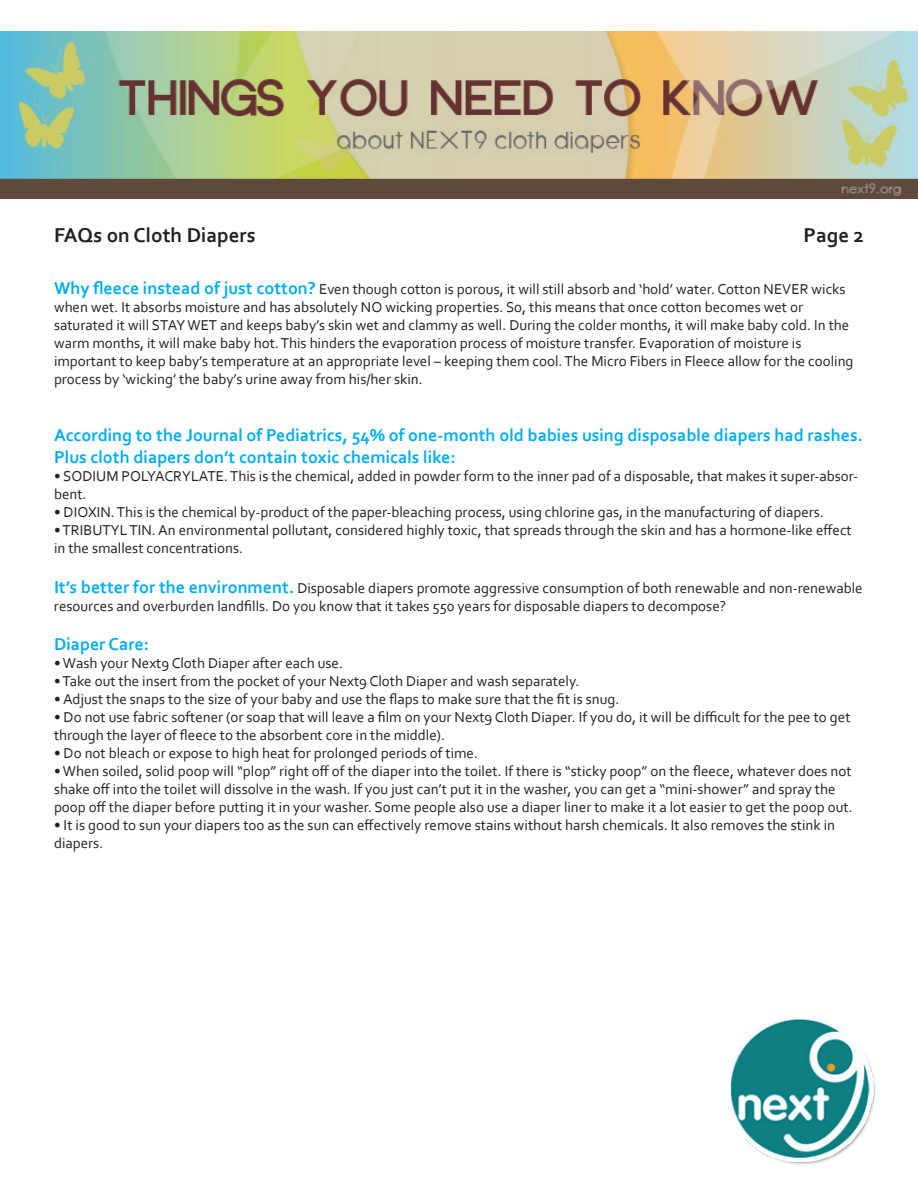
<style>
.page{position:relative;width:918px;height:1188px;background:#fff}
.page>*{position:absolute;margin:0;border:0;box-sizing:border-box;transform-origin:0 0}
.t1{font:700 21px "Corbel";color:#231f20}
.t2{font:700 18px/21.6px "Corbel";color:#00aeef}
.t3{font:15px/18px "Corbel";color:#231f20}
.s1{font-weight:700;font-size:18px;color:#00aeef}
</style>
<div class="page">
<img style="left:0;top:32px;width:918px;height:167px">
<img style="left:730px;top:1019px;width:145px;height:146px">
<h1 class="t1" style="left:54px;top:222px;width:203px">FAQs on Cloth Diapers</h1>
<h1 class="t1" style="left:803px;top:222px;width:62px">Page 2</h1>
<p class="t3" style="left:54px;top:280px;width:801px"><span class="s1">Why fleece instead of just cotton?</span> Even though cotton is porous, it will still absorb and ‘hold’ water. Cotton NEVER wicks when wet. It absorbs moisture and has absolutely NO wicking properties. So, this means that once cotton becomes wet or saturated it will STAY WET and keeps baby’s skin wet and clammy as well. During the colder months, it will make baby cold. In the warm months, it will make baby hot. This hinders the evaporation process of moisture transfer. Evaporation of moisture is important to keep baby’s temperature at an appropriate level – keeping them cool. The Micro Fibers in Fleece allow for the cooling process by ‘wicking’ the baby’s urine away from his/her skin.</p>
<p class="t2" style="left:54px;top:424px;width:811px">According to the Journal of Pediatrics, 54% of one-month old babies using disposable diapers had rashes.<br>Plus cloth diapers don’t contain toxic chemicals like:</p>
<p class="t3" style="left:54px;top:467px;width:806px">• SODIUM POLYACRYLATE. This is the chemical, added in powder form to the inner pad of a disposable, that makes it super-absor&shy;bent.</p>
<p class="t3" style="left:54px;top:503px;width:771px">• DIOXIN. This is the chemical by-product of the paper-bleaching process, using chlorine gas, in the manufacturing of diapers.</p>
<p class="t3" style="left:54px;top:521px;width:799px">• TRIBUTYL TIN. An environmental pollutant, considered highly toxic, that spreads through the skin and has a hormone-like effect in the smallest concentrations.</p>
<p class="t3" style="left:54px;top:578px;width:810px"><span class="s1">It’s better for the environment.</span> Disposable diapers promote aggressive consumption of both renewable and non-renewable resources and overburden landfills. Do you know that it takes 550 years for disposable diapers to decompose?</p>
<p class="t2" style="left:54px;top:633px;width:97px">Diaper Care:</p>
<p class="t3" style="left:54px;top:654px;width:290px">• Wash your Next9 Cloth Diaper after each use.</p>
<p class="t3" style="left:54px;top:672px;width:527px">• Take out the insert from the pocket of your Next9 Cloth Diaper and wash separately.</p>
<p class="t3" style="left:54px;top:690px;width:567px">• Adjust the snaps to the size of your baby and use the flaps to make sure that the fit is snug.</p>
<p class="t3" style="left:54px;top:708px;width:798px">• Do not use fabric softener (or soap that will leave a film on your Next9 Cloth Diaper. If you do, it will be difficult for the pee to get through the layer of fleece to the absorbent core in the middle).</p>
<p class="t3" style="left:54px;top:744px;width:426px">• Do not bleach or expose to high heat for prolonged periods of time.</p>
<p class="t3" style="left:54px;top:762px;width:800px">• When soiled, solid poop will “plop” right off of the diaper into the toilet. If there is “sticky poop” on the fleece, whatever does not shake off into the toilet will dissolve in the wash. If you just can’t put it in the washer, you can get a “mini-shower” and spray the poop off the diaper before putting it in your washer. Some people also use a diaper liner to make it a lot easier to get the poop out.</p>
<p class="t3" style="left:54px;top:816px;width:783px">• It is good to sun your diapers too as the sun can effectively remove stains without harsh chemicals. It also removes the stink in diapers.</p>
</div>
